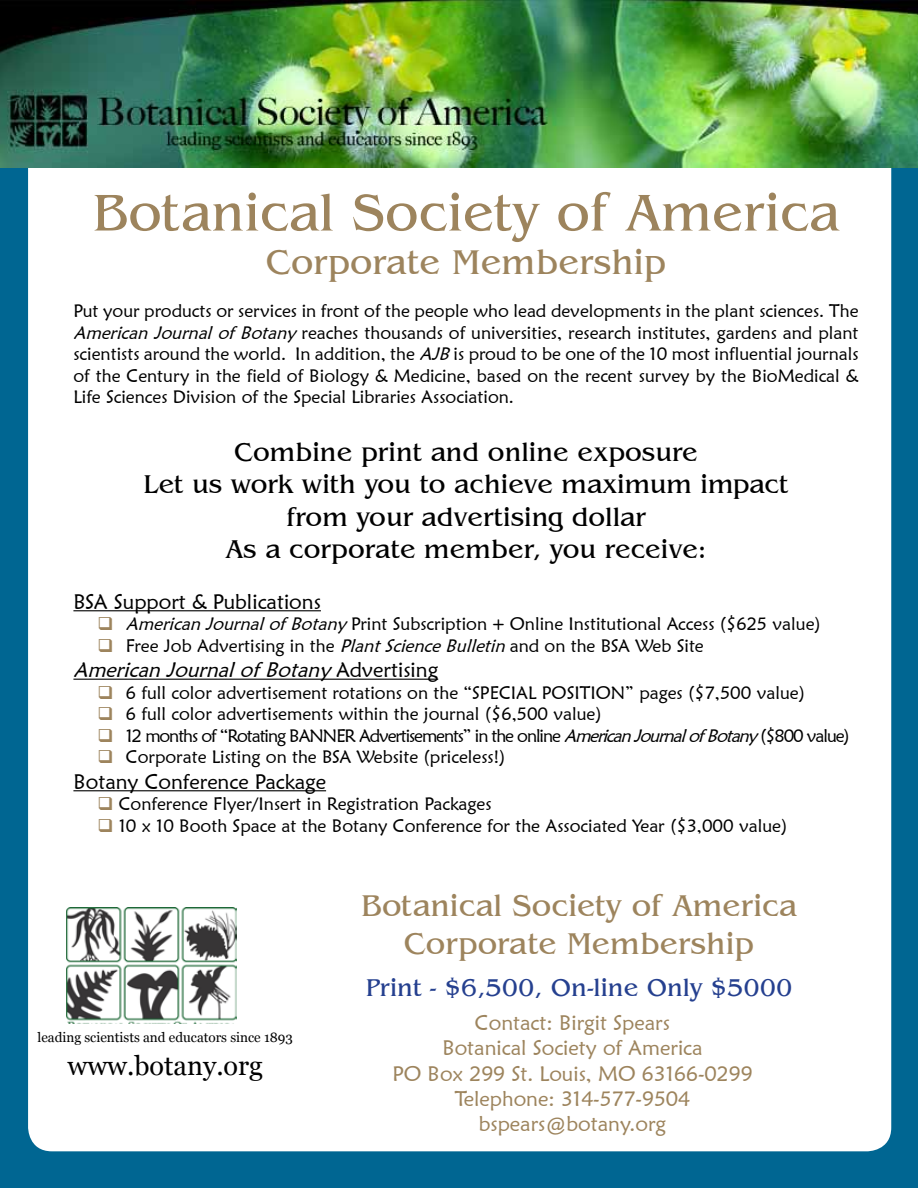
<style>
.page{position:relative;width:918px;height:1188px;background:#fff}
.page>*{position:absolute;margin:0;border:0;box-sizing:border-box;transform-origin:0 0}
.t1{font:54px "Benguiat";color:#9d845d}
.t2{font:36px "Benguiat";color:#9d845d}
.t3{font:31.5px/37.8px "Benguiat";color:#9d845d;text-align:center}
.t4{font:27px/32.4px "Benguiat";color:#000;text-align:center}
.t5{font:27px "Georgia";color:#000}
.t6{font:25.5px "Benguiat";color:#25408f}
.t7{font:21px/25.2px "Maiandra GD";color:#9d845d;text-align:center}
.t8{font:21px "Maiandra GD";color:#000}
.t9{font:italic 21px "Maiandra GD";color:#000}
.t10{font:18px/21.6px "Maiandra GD";color:#000;text-align:justify}
.t11{font:18px "Maiandra GD";letter-spacing:-.06em;color:#000}
.t12{font:13.5px "Georgia";color:#000}
.s1{font-style:italic}
.s2{color:#9d845d}
.s3{font-style:normal}
</style>
<div class="page">
<div style="left:0;top:168px;width:918px;height:1020px;background:#006692"></div>
<div style="left:28px;top:110px;width:863px;height:1041px;background:#fff;border-radius:24px"></div>
<hr style="left:73px;top:610px;width:248px;height:1px;background:#000">
<hr style="left:73px;top:679px;width:365px;height:1px;background:#000">
<hr style="left:73px;top:790px;width:253px;height:1px;background:#000">
<img style="left:67px;top:908px;width:169px;height:115px">
<img style="left:0;top:0;width:918px;height:168px">
<h1 class="t1" style="left:93px;top:181px;width:748px">Botanical Society of America</h1>
<h2 class="t2" style="left:266px;top:241px;width:402px">Corporate Membership</h2>
<p class="t10" style="left:73px;top:300px;width:787px">Put your products or services in front of the people who lead developments in the plant sciences. The <span class="s1">AmericanJournalofBotany</span>reaches thousands of universities, research institutes, gardens and plant scientists around the world. In addition, the <span class="s1">AJB</span>is proud to be one of the 10 most influential journals of the Century in the field of Biology &amp; Medicine, based on the recent survey by the BioMedical &amp; Life Sciences Division of the Special Libraries Association.</p>
<h3 class="t4" style="left:144px;top:436px;width:646px">Combine print and online exposure<br>Let us work with you to achieve maximum impact from your advertising dollar<br>As a corporate member, you receive:</h3>
<p class="t8" style="left:73px;top:588px;width:249px">BSA Support &amp; Publications</p>
<p class="t10" style="left:97px;top:613px;width:725px"><span class="s2">❑</span> <span class="s1">AmericanJournalofBotany</span>Print Subscription + Online Institutional Access ($625 value)</p>
<p class="t10" style="left:97px;top:634px;width:608px"><span class="s2">❑</span> Free Job Advertising in the <span class="s1">PlantScienceBulletin</span>and on the BSA Web Site</p>
<p class="t9" style="left:73px;top:657px;width:366px">AmericanJournalofBotany<span class="s3">A d v e r t i s i n g</span></p>
<p class="t10" style="left:97px;top:681px;width:709px"><span class="s2">❑</span> 6 full color advertisement rotations on the “SPECIAL POSITION” pages ($7,500 value)</p>
<p class="t10" style="left:97px;top:703px;width:506px"><span class="s2">❑</span> 6 full color advertisements within the journal ($6,500 value)</p>
<p class="t11" style="left:97px;top:724px;width:754px"><span class="s2">❑</span> 12 months of “Rotating BANNER Advertisements” in the online <span class="s1">AmericanJournalofBotany</span>($800 value)</p>
<p class="t10" style="left:97px;top:746px;width:410px"><span class="s2">❑</span> Corporate Listing on the BSA Website (priceless!)</p>
<p class="t8" style="left:73px;top:768px;width:254px">Botany Conference Package</p>
<p class="t10" style="left:97px;top:793px;width:396px"><span class="s2">❑</span> Conference Flyer/Insert in Registration Packages</p>
<p class="t10" style="left:97px;top:814px;width:692px"><span class="s2">❑</span> 10 x 10 Booth Space at the Botany Conference for the Associated Year ($3,000 value)</p>
<p class="t12" style="left:37px;top:1029px;width:257px">leading scientists and educators since 1893</p>
<h3 class="t5" style="left:68px;top:1049px;width:197px">www.botany.org</h3>
<h3 class="t3" style="left:361px;top:887px;width:437px">Botanical Society of America<br>Corporate Membership</h3>
<h3 class="t6" style="left:366px;top:972px;width:428px">Print - $6,500, On-line Only $5000</h3>
<p class="t7" style="left:392px;top:1010px;width:362px">Contact: Birgit Spears<br>Botanical Society of America<br>PO Box 299 St. Louis, MO 63166-0299<br>Telephone: 314-577-9504 bspears@botany.org</p>
</div>
